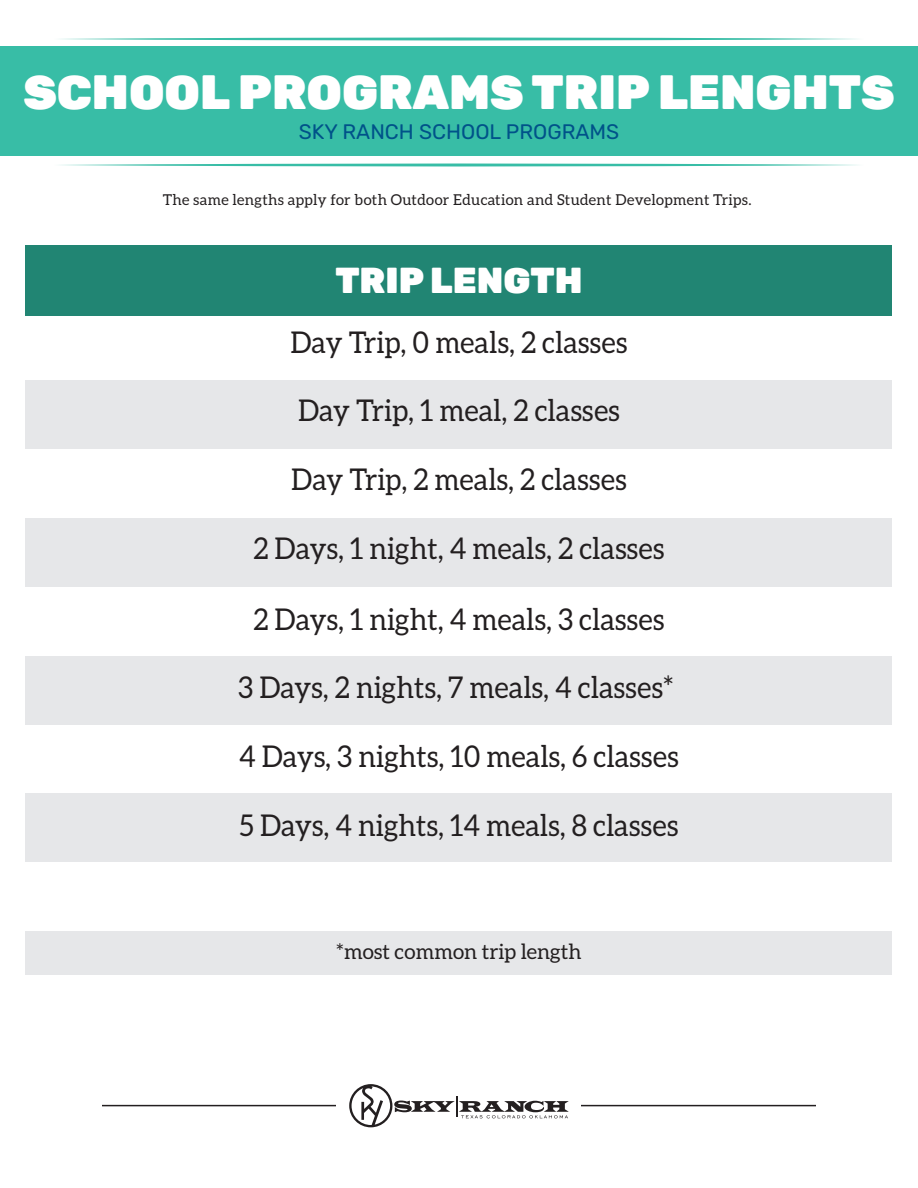
<style>
.page{position:relative;width:918px;height:1188px;background:#fff}
.page>*{position:absolute;margin:0;border:0;box-sizing:border-box;transform-origin:0 0}
.t1{font:900 48px "Rubik";color:#fff}
.t2{font:900 36px "Rubik";color:#fff}
.t3{font:30px "Aleo";color:#231f20;scale:.95 1}
.t4{font:21px "Rubik";color:#005289}
.t5{font:21px "Aleo";color:#231f20}
.t6{font:15px "Aleo";letter-spacing:.02em;color:#231f20}
</style>
<div class="page">
<div style="left:0;top:46px;width:918px;height:110px;background:#38bda6"></div>
<svg style="left:61px;top:38px;width:796px;height:3px"></svg>
<svg style="left:61px;top:164px;width:796px;height:3px"></svg>
<hr style="left:102px;top:1105px;width:714px;height:1px;background:#231f20">
<div style="left:337px;top:1084px;width:244px;height:43px;background:#fff"></div>
<svg style="left:349px;top:1084px;width:220px;height:43px"></svg>
<div style="left:26px;top:380px;width:866px;height:69px;background:#e6e7e9"></div>
<div style="left:26px;top:245px;width:866px;height:71px;background:#218573"></div>
<div style="left:26px;top:518px;width:866px;height:69px;background:#e6e7e9"></div>
<div style="left:26px;top:656px;width:866px;height:69px;background:#e6e7e9"></div>
<div style="left:26px;top:793px;width:866px;height:69px;background:#e6e7e9"></div>
<div style="left:26px;top:931px;width:866px;height:44px;background:#e6e7e9"></div>
<h1 class="t1" style="left:23px;top:64px;width:873px">SCHOOL PROGRAMS TRIP LENGHTS</h1>
<p class="t4" style="left:299px;top:120px;width:322px">SKY RANCH SCHOOL PROGRAMS</p>
<p class="t6" style="left:163px;top:191px;width:590px">The same lengths apply for both Outdoor Education and Student Development Trips.</p>
<p class="t2" style="left:335px;top:259px;width:249px">TRIP LENGTH</p>
<p class="t3" style="left:290px;top:325px;width:356px">Day Trip, 0 meals, 2 classes</p>
<p class="t3" style="left:298px;top:394px;width:340px">Day Trip, 1 meal, 2 classes</p>
<p class="t3" style="left:291px;top:463px;width:355px">Day Trip, 2 meals, 2 classes</p>
<p class="t3" style="left:253px;top:532px;width:434px">2 Days, 1 night, 4 meals, 2 classes</p>
<p class="t3" style="left:253px;top:602px;width:434px">2 Days, 1 night, 4 meals, 3 classes</p>
<p class="t3" style="left:238px;top:671px;width:460px">3 Days, 2 nights, 7 meals, 4 classes*</p>
<p class="t3" style="left:239px;top:740px;width:464px">4 Days, 3 nights, 10 meals, 6 classes</p>
<p class="t3" style="left:240px;top:808px;width:464px">5 Days, 4 nights, 14 meals, 8 classes</p>
<p class="t5" style="left:336px;top:940px;width:247px">*most common trip length</p>
</div>
